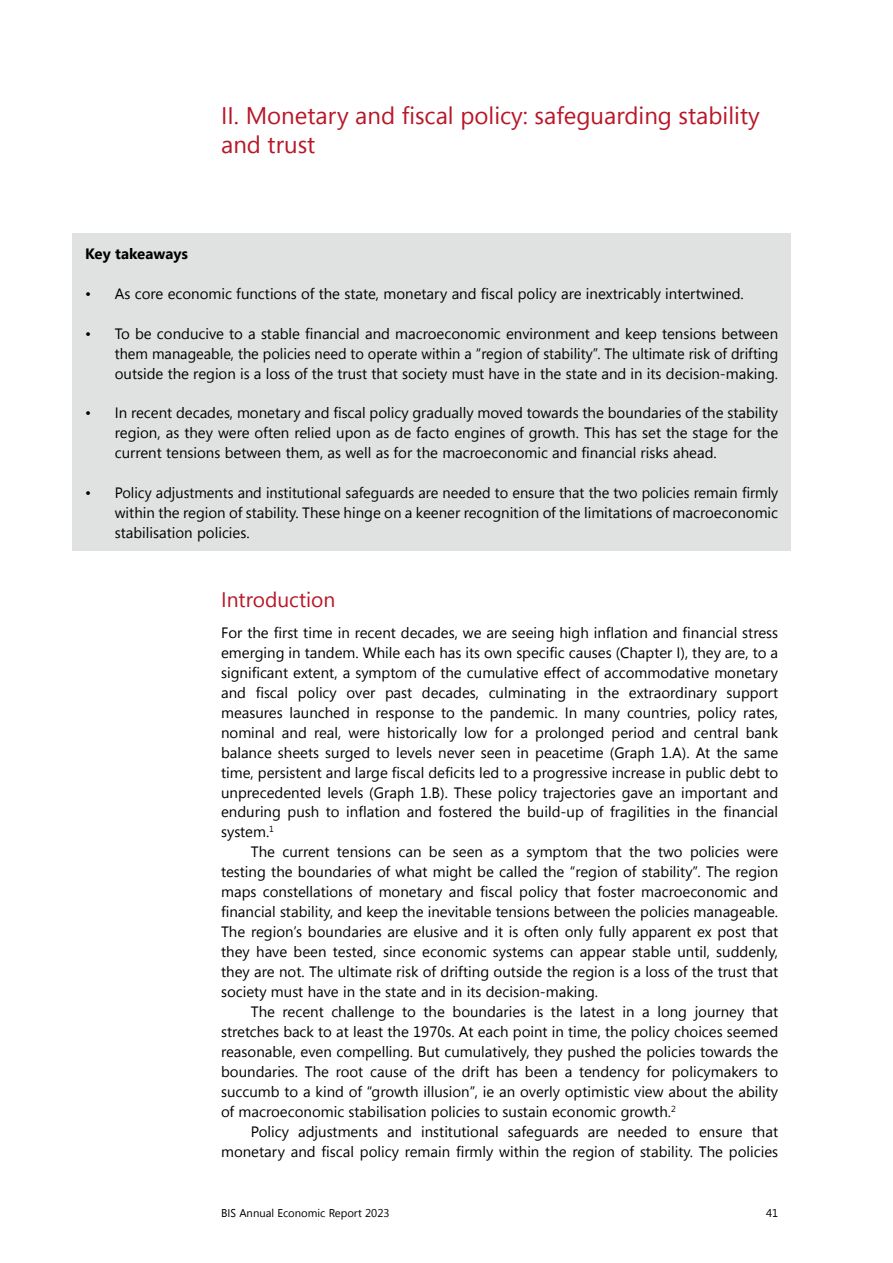
<style>
.page{position:relative;width:893px;height:1263px;background:#fff}
.page>*{position:absolute;margin:0;border:0;box-sizing:border-box;transform-origin:0 0}
.t1{font:24px/28.8px "Segoe UI";color:#b81728}
.t2{font:21px "Segoe UI";color:#b81728}
.t3{font:15px/20px "Segoe UI";color:#000;text-align:justify}
.t4{font:700 15px "Segoe UI";color:#000}
.t5{font:11.25px "Segoe UI";color:#000}
</style>
<div class="page">
<div style="left:72px;top:234px;width:719px;height:317px;background:#e0e1e1"></div>
<h1 class="t1" style="left:221px;top:100px;width:540px">II. Monetary and fiscal policy: safeguarding stability and trust</h1>
<p class="t4" style="left:85px;top:243px;width:105px">Key takeaways</p>
<p class="t3" style="left:85px;top:283px;width:660px">• As core economic functions of the state, monetary and fiscal policy are inextricably intertwined.</p>
<p class="t3" style="left:115px;top:323px;width:665px;text-indent:-30px">• To be conducive to a stable financial and macroeconomic environment and keep tensions between them manageable, the policies need to operate within a “region of stability”. The ultimate risk of drifting outside the region is a loss of the trust that society must have in the state and in its decision‑making.</p>
<p class="t3" style="left:115px;top:403px;width:665px;text-indent:-30px">• In recent decades, monetary and fiscal policy gradually moved towards the boundaries of the stability region, as they were often relied upon as de facto engines of growth. This has set the stage for the current tensions between them, as well as for the macroeconomic and financial risks ahead.</p>
<p class="t3" style="left:115px;top:482px;width:665px;text-indent:-30px">• Policy adjustments and institutional safeguards are needed to ensure that the two policies remain firmly within the region of stability. These hinge on a keener recognition of the limitations of macroeconomic stabilisation policies.</p>
<h2 class="t2" style="left:221px;top:585px;width:116px">Introduction</h2>
<p class="t3" style="left:221px;top:622px;width:559px">For the first time in recent decades, we are seeing high inflation and financial stress emerging in tandem. While each has its own specific causes (Chapter I), they are, to a significant extent, a symptom of the cumulative effect of accommodative monetary and fiscal policy over past decades, culminating in the extraordinary support measures launched in response to the pandemic. In many countries, policy rates, nominal and real, were historically low for a prolonged period and central bank balance sheets surged to levels never seen in peacetime (Graph 1.A). At the same time, persistent and large fiscal deficits led to a progressive increase in public debt to unprecedented levels (Graph 1.B). These policy trajectories gave an important and enduring push to inflation and fostered the build‑up of fragilities in the financial system.<sup>1</sup></p>
<p class="t3" style="left:221px;top:842px;width:559px;text-indent:30px">The current tensions can be seen as a symptom that the two policies were testing the boundaries of what might be called the “region of stability”. The region maps constellations of monetary and fiscal policy that foster macroeconomic and financial stability, and keep the inevitable tensions between the policies manageable.<br>The region’s boundaries are elusive and it is often only fully apparent ex post that they have been tested, since economic systems can appear stable until, suddenly, they are not. The ultimate risk of drifting outside the region is a loss of the trust that society must have in the state and in its decision‑making.</p>
<p class="t3" style="left:221px;top:1001px;width:559px;text-indent:30px">The recent challenge to the boundaries is the latest in a long journey that stretches back to at least the 1970s. At each point in time, the policy choices seemed reasonable, even compelling. But cumulatively, they pushed the policies towards the boundaries. The root cause of the drift has been a tendency for policymakers to succumb to a kind of “growth illusion”, ie an overly optimistic view about the ability of macroeconomic stabilisation policies to sustain economic growth.<sup>2</sup></p>
<p class="t3" style="left:221px;top:1121px;width:559px;text-align:right">Policy adjustments and institutional safeguards are needed to ensure that monetary and fiscal policy remain firmly within the region of stability. The policies</p>
<p class="t5" style="left:221px;top:1205px;width:170px">BIS Annual Economic Report 2023</p>
<p class="t5" style="left:766px;top:1205px;width:14px">41</p>
</div>
